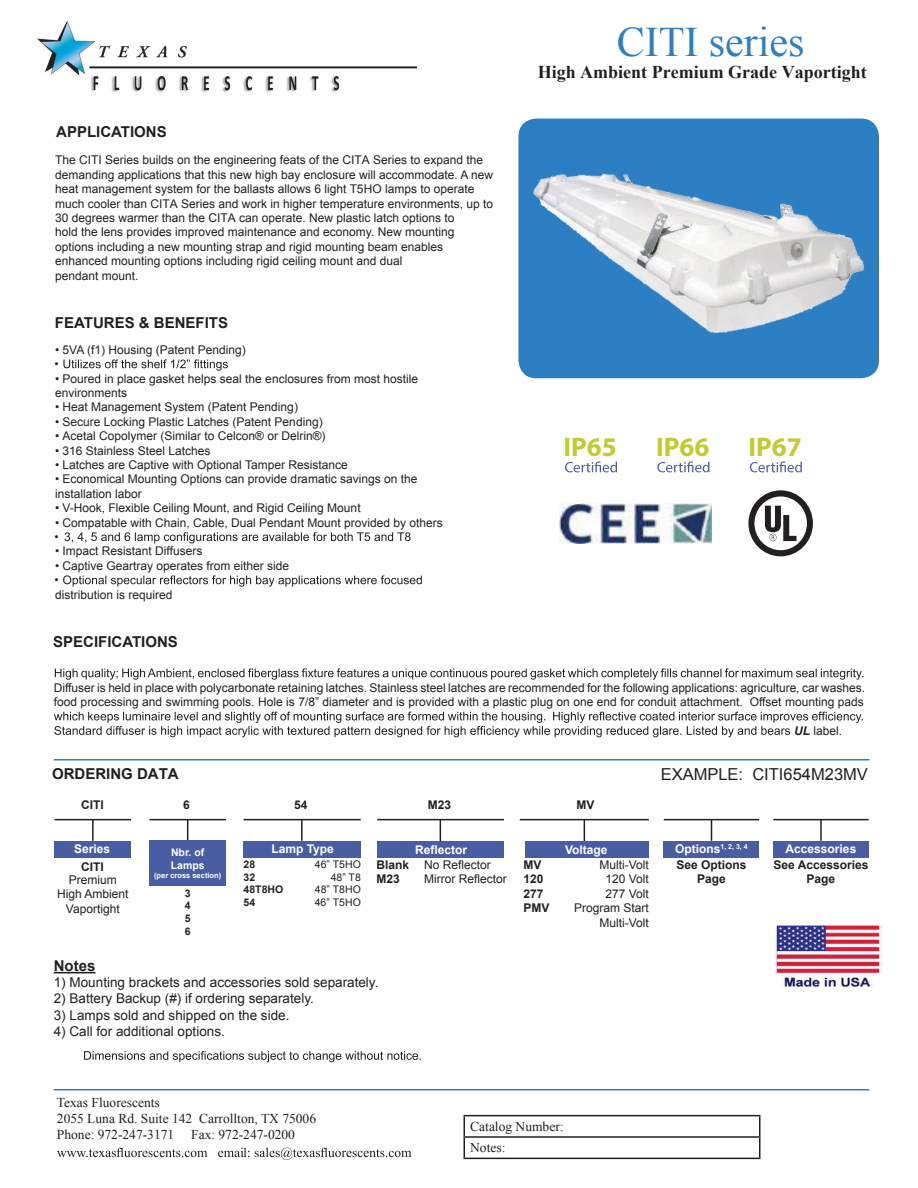
<style>
.page{position:relative;width:918px;height:1188px;background:#fff}
.page>*{position:absolute;margin:0;border:0;box-sizing:border-box;transform-origin:0 0}
.t1{font:42px "Times New Roman";color:#2c7fc3}
.t2{font:700 27px "Myriad Pro";color:#c1cc31}
.t3{font:700 18px "Times New Roman";color:#231f20}
.t4{font:16.5px "Arial";color:#231f20}
.t5{font:700 15px "Arial";color:#231f20}
.t6{font:13.5px "Arial";color:#231f20}
.t7{font:13.5px/16.2px "Times New Roman";color:#211e1e}
.t8{font:12px/14.4px "Arial";color:#231f20}
.t9{font:700 12px/14.4px "Arial";color:#231f20}
.t10{font:700 12px "Arial";color:#fff}
.t11{font:10.5px/12.6px "Arial";color:#231f20;text-align:right}
.t12{font:700 10.5px/12.6px "Arial";color:#231f20}
.t13{font:700 10.5px/12.6px "Arial";color:#fff}
.t14{font:700 7.5px "Arial";color:#fff}
.s1{font-weight:700;font-style:italic}
.s2{color:#fff}
</style>
<div class="page">
<div style="left:518px;top:119px;width:361px;height:259px;background:#2c7fc3;border-radius:18px"></div>
<svg style="left:55px;top:668px;width:808px;height:12px"></svg>
<svg style="left:54px;top:712px;width:809px;height:25px"></svg>
<hr style="left:55px;top:819px;width:76px;height:1px;background:#231f20">
<hr style="left:92px;top:819px;width:2px;height:22px;background:#231f20">
<div style="left:55px;top:841px;width:76px;height:16px;background:#495da2"></div>
<img style="left:775px;top:925px;width:108px;height:67px">
<svg style="left:84px;top:1051px;width:337px;height:11px"></svg>
<hr style="left:244px;top:819px;width:117px;height:1px;background:#231f20">
<hr style="left:301px;top:819px;width:2px;height:22px;background:#231f20">
<div style="left:244px;top:841px;width:117px;height:16px;background:#495da2"></div>
<hr style="left:520px;top:819px;width:129px;height:1px;background:#231f20">
<svg style="left:584px;top:820px;width:1px;height:21px"></svg>
<div style="left:525px;top:841px;width:124px;height:17px;background:#495da2"></div>
<hr style="left:664px;top:819px;width:95px;height:1px;background:#231f20">
<svg style="left:711px;top:820px;width:1px;height:21px"></svg>
<div style="left:664px;top:841px;width:95px;height:16px;background:#495da2"></div>
<hr style="left:54px;top:972px;width:41px;height:1px;background:#231f20">
<hr style="left:149px;top:819px;width:77px;height:1px;background:#231f20">
<svg style="left:187px;top:820px;width:1px;height:21px"></svg>
<div style="left:149px;top:841px;width:77px;height:45px;background:#495da2"></div>
<hr style="left:773px;top:819px;width:96px;height:1px;background:#231f20">
<hr style="left:820px;top:819px;width:2px;height:22px;background:#231f20">
<div style="left:773px;top:841px;width:96px;height:16px;background:#495da2"></div>
<svg style="left:748px;top:490px;width:65px;height:66px"></svg>
<img style="left:560px;top:503px;width:151px;height:41px">
<img style="left:533px;top:172px;width:332px;height:161px">
<svg style="left:63px;top:359px;width:165px;height:12px"></svg>
<svg style="left:65px;top:532px;width:346px;height:11px"></svg>
<svg style="left:63px;top:575px;width:359px;height:12px"></svg>
<svg style="left:565px;top:461px;width:52px;height:11px"></svg>
<svg style="left:750px;top:461px;width:52px;height:11px"></svg>
<svg style="left:657px;top:461px;width:52px;height:11px"></svg>
<img style="left:38px;top:21px;width:379px;height:71px">
<hr style="left:54px;top:759px;width:815px;height:1px;background:#2c7fc3">
<svg style="left:57px;top:1148px;width:355px;height:12px"></svg>
<hr style="left:464px;top:1115px;width:296px;height:1px;background:#211e1e">
<hr style="left:464px;top:1136px;width:296px;height:2px;background:#211e1e">
<svg style="left:464px;top:1116px;width:1px;height:42px"></svg>
<svg style="left:759px;top:1116px;width:1px;height:42px"></svg>
<hr style="left:464px;top:1158px;width:296px;height:1px;background:#211e1e">
<hr style="left:54px;top:1089px;width:815px;height:1px;background:#2c7fc3">
<hr style="left:377px;top:819px;width:127px;height:1px;background:#231f20">
<svg style="left:440px;top:820px;width:1px;height:21px"></svg>
<div style="left:377px;top:841px;width:127px;height:17px;background:#495da2"></div>
<p class="t5" style="left:56px;top:122px;width:112px">APPLICATIONS</p>
<p class="t8" style="left:55px;top:153px;width:440px">The CITI Series builds on the engineering feats of the CITA Series to expand the demanding applications that this new high bay enclosure will accommodate. A new heat management system for the ballasts allows 6 light T5HO lamps to operate much cooler than CITA Series and work in higher temperature environments, up to 30 degrees warmer than the CITA can operate. New plastic latch options to<br>hold the lens provides improved maintenance and economy. New mounting options including a new mounting strap and rigid mounting beam enables enhanced mounting options including rigid ceiling mount and dual<br>pendant mount.</p>
<p class="t5" style="left:55px;top:312px;width:175px">FEATURES &amp; BENEFITS</p>
<p class="t8" style="left:55px;top:342px;width:192px">• 5VA (f1) Housing (Patent Pending)</p>
<p class="t8" style="left:55px;top:371px;width:365px">• Poured in place gasket helps seal the enclosures from most hostile environments</p>
<p class="t8" style="left:55px;top:400px;width:244px">• Heat Management System (Patent Pending)</p>
<p class="t8" style="left:55px;top:414px;width:269px">• Secure Locking Plastic Latches (Patent Pending)</p>
<p class="t8" style="left:55px;top:429px;width:272px">• Acetal Copolymer (Similar to Celcon® or Delrin®)</p>
<p class="t8" style="left:55px;top:443px;width:157px">• 316 Stainless Steel Latches</p>
<p class="t8" style="left:55px;top:458px;width:294px">• Latches are Captive with Optional Tamper Resistance</p>
<p class="t8" style="left:55px;top:472px;width:364px">• Economical Mounting Options can provide dramatic savings on the installation labor</p>
<p class="t8" style="left:55px;top:501px;width:307px">• V-Hook, Flexible Ceiling Mount, and Rigid Ceiling Mount</p>
<p class="t8" style="left:55px;top:515px;width:389px">• Compatable with Chain, Cable, Dual Pendant Mount provided by others</p>
<p class="t8" style="left:55px;top:544px;width:149px">• Impact Resistant Diffusers</p>
<p class="t8" style="left:55px;top:558px;width:236px">• Captive Geartray operates from either side</p>
<p class="t8" style="left:55px;top:587px;width:119px">distribution is required</p>
<p class="t8" style="left:55px;top:357px;width:6px">•</p>
<p class="t8" style="left:55px;top:529px;width:6px">•</p>
<p class="t8" style="left:55px;top:573px;width:6px">•</p>
<p class="t5" style="left:53px;top:632px;width:126px">SPECIFICATIONS</p>
<h1 class="t1" style="left:617px;top:14px;width:189px">CITI series</h1>
<h3 class="t3" style="left:538px;top:60px;width:330px">High Ambient Premium Grade Vaportight</h3>
<h2 class="t2" style="left:564px;top:429px;width:55px">IP65</h2>
<h2 class="t2" style="left:656px;top:429px;width:55px">IP66</h2>
<h2 class="t2" style="left:748px;top:429px;width:55px">IP67</h2>
<p class="t8" style="left:54px;top:680px;width:813px">Diffuser is held in place with polycarbonate retaining latches. Stainless steel latches are recommended for the following applications: agriculture, car washes. food processing and swimming pools. Hole is 7/8” diameter and is provided with a plastic plug on one end for conduit attachment. Offset mounting pads</p>
<p class="t8" style="left:794px;top:723px;width:50px"><span class="s1">UL</span> label.</p>
<p class="t5" style="left:52px;top:764px;width:128px">ORDERING DATA</p>
<h3 class="t4" style="left:661px;top:763px;width:209px">EXAMPLE: CITI654M23MV</h3>
<p class="t9" style="left:81px;top:798px;width:24px">CITI</p>
<p class="t9" style="left:183px;top:798px;width:8px">6</p>
<p class="t9" style="left:294px;top:798px;width:15px">54</p>
<p class="t9" style="left:576px;top:798px;width:19px">MV</p>
<p class="t9" style="left:428px;top:798px;width:25px">M23</p>
<p class="t10" style="left:74px;top:841px;width:38px">Series</p>
<p class="t9" style="left:81px;top:860px;width:24px">CITI</p>
<p class="t8" style="left:57px;top:873px;width:73px;text-align:center">Premium<br>High Ambient<br>Vaportight</p>
<p class="t13" style="left:171px;top:847px;width:35px">Nbr. of<br>Lamps</p>
<p class="t14" style="left:154px;top:870px;width:69px">(per cross section)</p>
<p class="t12" style="left:185px;top:887px;width:7px;text-align:justify">3<br>4<br>5<br>6</p>
<p class="t10" style="left:271px;top:841px;width:64px">Lamp Type</p>
<p class="t10" style="left:565px;top:842px;width:44px">Voltage</p>
<p class="t9" style="left:524px;top:858px;width:28px">MV<br>120<br>277<br>PMV</p>
<p class="t8" style="left:574px;top:858px;width:76px;text-align:right">Multi-Volt<br>120 Volt<br>277 Volt<br>Program Start<br>Multi-Volt</p>
<p class="t10" style="left:415px;top:842px;width:54px">Reflector</p>
<p class="t11" style="left:315px;top:858px;width:48px">46” T5HO<br>48” T8<br>48” T8HO<br>46” T5HO</p>
<p class="t9" style="left:377px;top:858px;width:34px">Blank<br>M23</p>
<p class="t8" style="left:424px;top:858px;width:84px">No Reflector<br>Mirror Reflector</p>
<p class="t12" style="left:244px;top:858px;width:41px">28<br>32<br>48T8HO<br>54</p>
<p class="t5" style="left:54px;top:956px;width:43px">Notes</p>
<p class="t6" style="left:54px;top:974px;width:326px">1) Mounting brackets and accessories sold separately.</p>
<p class="t6" style="left:54px;top:990px;width:262px">2) Battery Backup (#) if ordering separately.</p>
<p class="t6" style="left:54px;top:1006px;width:237px">3) Lamps sold and shipped on the side.</p>
<p class="t6" style="left:54px;top:1022px;width:173px">4) Call for additional options.</p>
<p class="t7" style="left:57px;top:1094px;width:261px">Texas Fluorescents<br>2055 Luna Rd. Suite 142 Carrollton, TX 75006<br>Phone: 972-247-3171</p>
<p class="t7" style="left:191px;top:1126px;width:105px">Fax: 972-247-0200</p>
<p class="t7" style="left:470px;top:1116px;width:95px;line-height:21.3px">Catalog Number:<br>Notes:</p>
<p class="t9" style="left:675px;top:842px;width:74px;line-height:15.8px"><span class="s2">Options</span><sup>1,</sup> <sup>2,</sup> <sup>3,</sup> <sup>4<br></sup>See Options</p>
<p class="t9" style="left:697px;top:872px;width:30px">Page</p>
<p class="t10" style="left:786px;top:841px;width:72px">Accessories</p>
<p class="t9" style="left:773px;top:858px;width:96px;text-align:center">See Accessories<br>Page</p>
</div>
